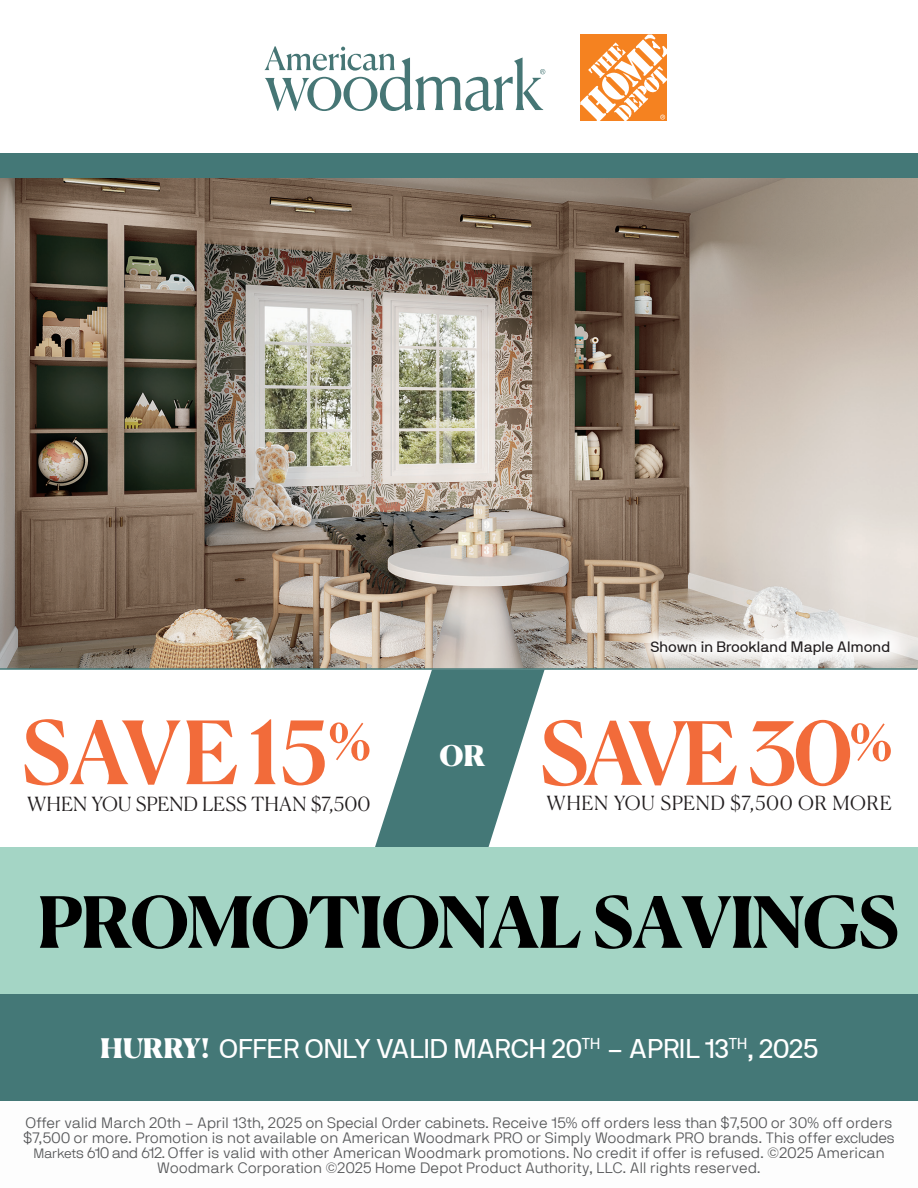
<style>
.page{position:relative;width:918px;height:1188px;background:#fff}
.page>*{position:absolute;margin:0;border:0;box-sizing:border-box;transform-origin:0 0}
.t1{font:500 87px "Canela Deck";letter-spacing:-.06em;color:#f26b3a}
.t2{font:700 70.5px "Canela Deck";letter-spacing:-.03em;color:#000}
.t3{font:900 28.5px "Canela Deck";color:#fff}
.t4{font:27px "NB International Pro";letter-spacing:-.01em;color:#fff}
.t5{font:300 19.5px "Canela Deck";letter-spacing:.005em;color:#231f20}
.t6{font:300 19.5px "Canela Deck";letter-spacing:.025em;color:#231f20}
.t7{font:300 15px/15px "NB International Pro";letter-spacing:.005em;color:#57585a;text-align:center}
.t8{font:15px "NB International Pro";color:#231f20}
.s1{font-family:"Canela Deck";font-weight:900}
.s2{font-size:13.5px}
</style>
<div class="page">
<div style="left:1px;top:153px;width:917px;height:25px;background:#447877"></div>
<img style="left:0;top:178px;width:918px;height:490px">
<svg style="left:375px;top:670px;width:170px;height:177px"></svg>
<svg style="left:629px;top:618px;width:283px;height:50px"></svg>
<div style="left:0;top:994px;width:918px;height:108px;background:#447877"></div>
<hr style="left:0;top:668px;width:917px;height:2px;background:#447877">
<div style="left:579px;top:33px;width:90px;height:90px;background:linear-gradient(to right,#fff,#fff)"></div>
<svg style="left:580px;top:35px;width:87px;height:86px"></svg>
<svg style="left:265px;top:46px;width:280px;height:65px"></svg>
<div style="left:437px;top:735px;width:51px;height:41px;border:2px solid #447877"></div>
<div style="left:1px;top:847px;width:917px;height:147px;background:#a4d5c5"></div>
<p class="t1" style="left:21px;top:679px;width:352px">SAVE15<sup>%</sup></p>
<p class="t5" style="left:27px;top:788px;width:345px">WHEN YOU SPEND LESS THAN $7,500</p>
<p class="t3" style="left:440px;top:730px;width:48px">OR</p>
<p class="t8" style="left:650px;top:637px;width:241px">Shown in Brookland Maple Almond</p>
<p class="t1" style="left:539px;top:680px;width:355px">SAVE 30<sup>%</sup></p>
<p class="t6" style="left:546px;top:787px;width:347px">WHEN YOU SPEND $7,500 OR MORE</p>
<p class="t2" style="left:37px;top:861px;width:864px">PROMOTIONAL SAVINGS</p>
<p class="t4" style="left:100px;top:1032px;width:720px"><span class="s1">HURRY!</span> OFFER ONLY VALID MARCH 20<sup>TH</sup> – APRIL 13<sup>TH</sup>, 2025</p>
<p class="t7" style="left:23px;top:1116px;width:873px">Offer valid March 20th – April 13th, 2025 on Special Order cabinets. Receive 15% off orders less than $7,500 or 30% off orders $7,500 or more. Promotion is not available on American Woodmark PRO or Simply Woodmark PRO brands. This offer excludes <span class="s2">Market</span>s 610 and 612. Offer is valid with other American Woodmark promotions. No credit if offer is refused. ©2025 American Woodmark Corporation ©2025 Home Depot Product Authority, LLC. All rights reserved.</p>
</div>
